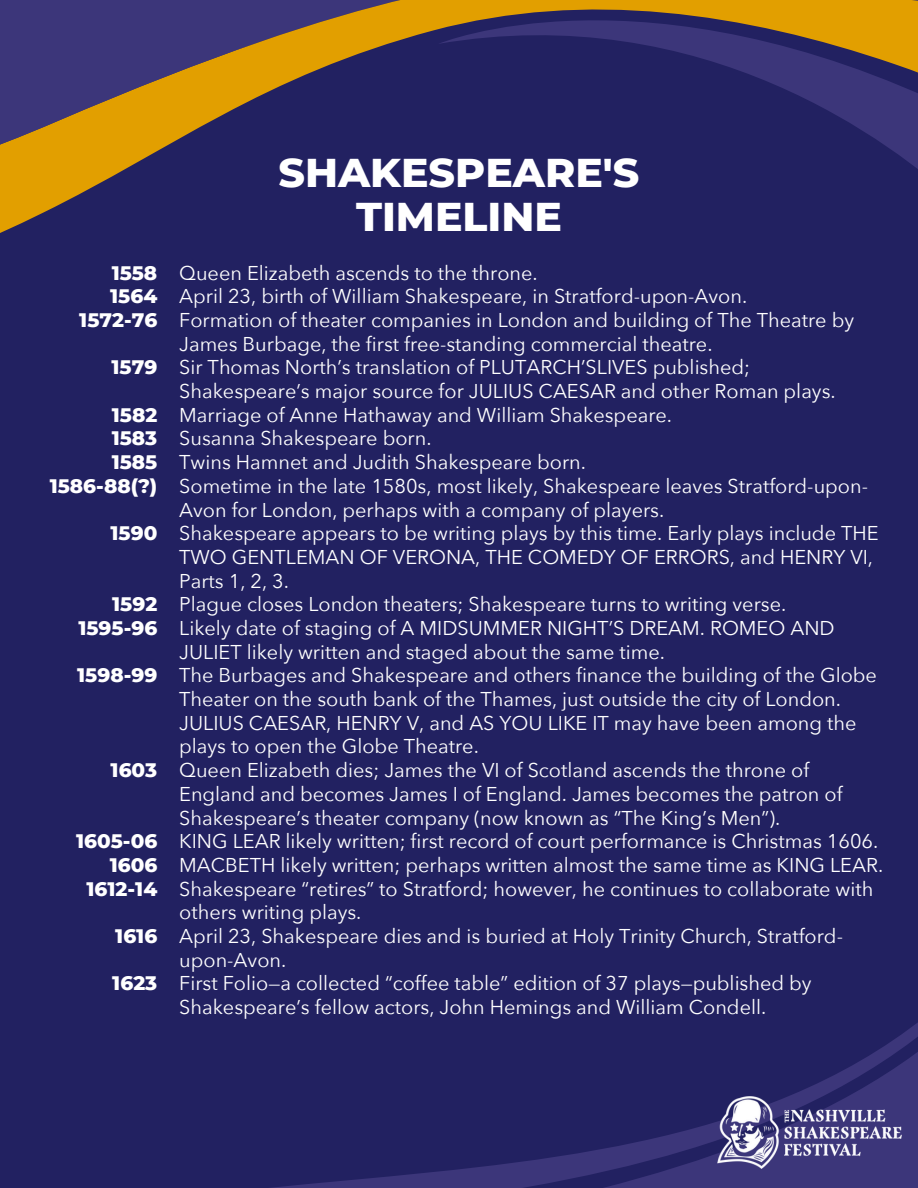
<style>
.page{position:relative;width:918px;height:1188px;background:#222161}
.page>*{position:absolute;margin:0;border:0;box-sizing:border-box;transform-origin:0 0}
.t1{font:800 40.95px/43.8px "Montserrat";color:#fff;text-align:center}
.t2{font:19.95px/23.7px "Avenir Next";color:#fff}
.t3{font:800 19.95px/23.7px "Montserrat";color:#fff;text-align:right}
</style>
<div class="page">
<svg style="left:0;top:0;width:438px;height:233px"></svg>
<svg style="left:438px;top:0;width:480px;height:169px"></svg>
<svg style="left:0;top:41px;width:263px;height:172px"></svg>
<svg style="left:272px;top:1023px;width:646px;height:165px"></svg>
<img style="left:718px;top:1096px;width:183px;height:72px">
<p class="t3" style="left:79px;top:261px;width:80px">1558<br>1564<br>1572-76</p>
<p class="t3" style="left:112px;top:355px;width:47px">1579</p>
<p class="t3" style="left:50px;top:403px;width:109px">1582<br>1583<br>1585<br>1586-88(?)</p>
<p class="t3" style="left:111px;top:521px;width:48px">1590</p>
<p class="t3" style="left:78px;top:592px;width:80px">1592<br>1595-96</p>
<p class="t3" style="left:77px;top:663px;width:82px">1598-99</p>
<p class="t3" style="left:111px;top:758px;width:48px">1603</p>
<p class="t3" style="left:76px;top:829px;width:83px">1605-06<br>1606<br>1612-14</p>
<p class="t3" style="left:115px;top:924px;width:44px">1616</p>
<p class="t3" style="left:112px;top:971px;width:47px">1623</p>
<h1 class="t1" style="left:279px;top:150px;width:362px">SHAKESPEARE'S<br>TIMELINE</h1>
<p class="t2" style="left:179px;top:261px;width:705px">Queen Elizabeth ascends to the throne.<br>April 23, birth of William Shakespeare, in Stratford-upon-Avon.<br>Formation of theater companies in London and building of The Theatre by James Burbage, the first free-standing commercial theatre.<br>Sir Thomas North’s translation of PLUTARCH’SLIVES published; Shakespeare’s major source for JULIUS CAESAR and other Roman plays.<br>Marriage of Anne Hathaway and William Shakespeare.<br>Susanna Shakespeare born.<br>Twins Hamnet and Judith Shakespeare born.<br>Sometime in the late 1580s, most likely, Shakespeare leaves Stratford-upon-Avon for London, perhaps with a company of players.<br>Shakespeare appears to be writing plays by this time. Early plays include THE TWO GENTLEMAN OF VERONA, THE COMEDY OF ERRORS, and HENRY VI, Parts 1, 2, 3.<br>Plague closes London theaters; Shakespeare turns to writing verse.<br>Likely date of staging of A MIDSUMMER NIGHT’S DREAM. ROMEO AND JULIET likely written and staged about the same time.<br>The Burbages and Shakespeare and others finance the building of the Globe Theater on the south bank of the Thames, just outside the city of London.<br>JULIUS CAESAR, HENRY V, and AS YOU LIKE IT may have been among the plays to open the Globe Theatre.<br>Queen Elizabeth dies; James the VI of Scotland ascends the throne of England and becomes James I of England. James becomes the patron of Shakespeare’s theater company (now known as “The King’s Men”).<br>KING LEAR likely written; first record of court performance is Christmas 1606.<br>MACBETH likely written; perhaps written almost the same time as KING LEAR.<br>Shakespeare “retires” to Stratford; however, he continues to collaborate with others writing plays.<br>April 23, Shakespeare dies and is buried at Holy Trinity Church, Stratford&shy;upon-Avon.<br>First Folio—a collected “coffee table” edition of 37 plays—published by Shakespeare’s fellow actors, John Hemings and William Condell.</p>
</div>
